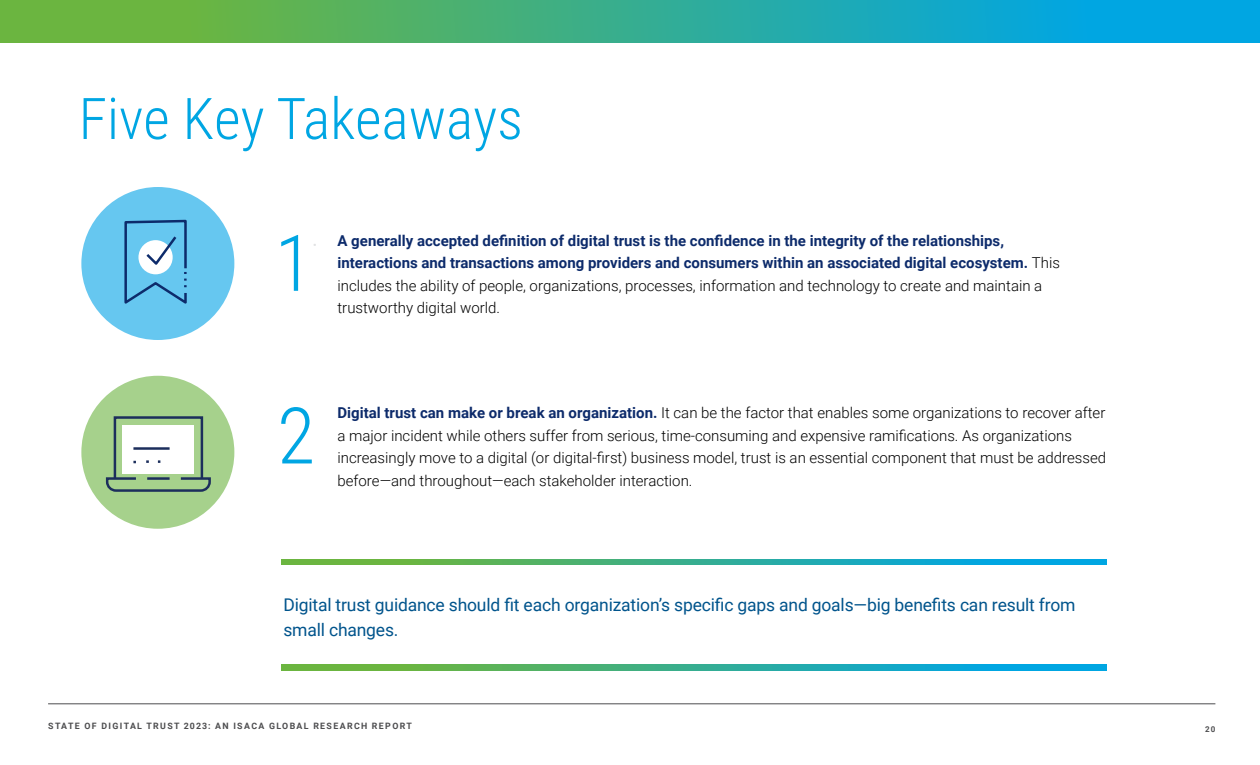
<style>
.page{position:relative;width:1260px;height:765px;background:#fff}
.page>*{position:absolute;margin:0;border:0;box-sizing:border-box;transform-origin:0 0}
.Number_List{font:300 78.25px "Roboto Condensed";color:#00a6e3}
.Headline_A{font:300 57.5px "Roboto Condensed";color:#00a6e3}
.t1{font:17.5px/25px "Roboto";letter-spacing:-.01em;color:#00548c}
.Number_List-2{font:300 15px/22.5px "Roboto";color:#000}
.Number_List-3{font:700 15px/22.5px "Roboto";color:#0d2b6b}
.Number_List-4{font:700 15px "Roboto";color:#e1e2e3}
.t2{font:700 8.75px "Roboto";letter-spacing:.155em;color:#4d4d4f}
.t3{font:700 8px "Roboto";color:#4d4d4f}
.s1{font-weight:300;color:#000}
.s2{font-weight:700;color:#0d2b6b}
</style>
<div class="page">
<hr style="left:48px;top:704px;width:1167px;height:1px;background:#4d4d4f">
<svg style="left:0;top:0;width:1260px;height:42px;background:#36ad90"></svg>
<svg style="left:281px;top:559px;width:825px;height:6px;background:#36ad90"></svg>
<svg style="left:281px;top:664px;width:825px;height:6px;background:#36ad90"></svg>
<div style="left:81px;top:376px;width:153px;height:153px;background:#a6d18c;border-radius:50%"></div>
<div style="left:123px;top:425px;width:71px;height:49px;background:#fff"></div>
<div style="left:114px;top:416px;width:89px;height:64px;border:2px solid #1c2e5c"></div>
<svg style="left:105px;top:446px;width:106px;height:46px"></svg>
<div style="left:81px;top:187px;width:153px;height:153px;background:#66c7f0;border-radius:50%"></div>
<svg style="left:124px;top:219px;width:63px;height:85px"></svg>
<p class="Headline_A" style="left:79px;top:78px;width:446px">Five Key Takeaways</p>
<p class="Number_List" style="left:275px;top:208px;width:40px">1</p>
<p class="Number_List-4" style="left:313px;top:230px;width:6px">.</p>
<p class="Number_List-3" style="left:338px;top:229px;width:724px">A generally accepted definition of digital trust is the confidence in the integrity of the relationships, interactions and transactions among providers and consumers within an associated digital ecosystem. <span class="s1">This includes the ability of people, organizations, processes, information and technology to create and maintain a trustworthy digital world.</span></p>
<p class="Number_List" style="left:277px;top:381px;width:40px">2</p>
<p class="Number_List-2" style="left:338px;top:401px;width:770px"><span class="s2">Digital trust can make or break an organization.</span> It can be the factor that enables some organizations to recover after a major incident while others suffer from serious, time-consuming and expensive ramifications. As organizations increasingly move to a digital (or digital-first) business model, trust is an essential component that must be addressed before—and throughout—each stakeholder interaction.</p>
<p class="t1" style="left:283px;top:592px;width:794px">Digital trust guidance should fit each organization’s specific gaps and goals—big benefits can result from small changes.</p>
<p class="t2" style="left:48px;top:720px;width:365px">STATE OF DIGITAL TRUST 2023: AN ISACA GLOBAL RESEARCH REPORT</p>
<p class="t3" style="left:1205px;top:723px;width:12px">20</p>
</div>
